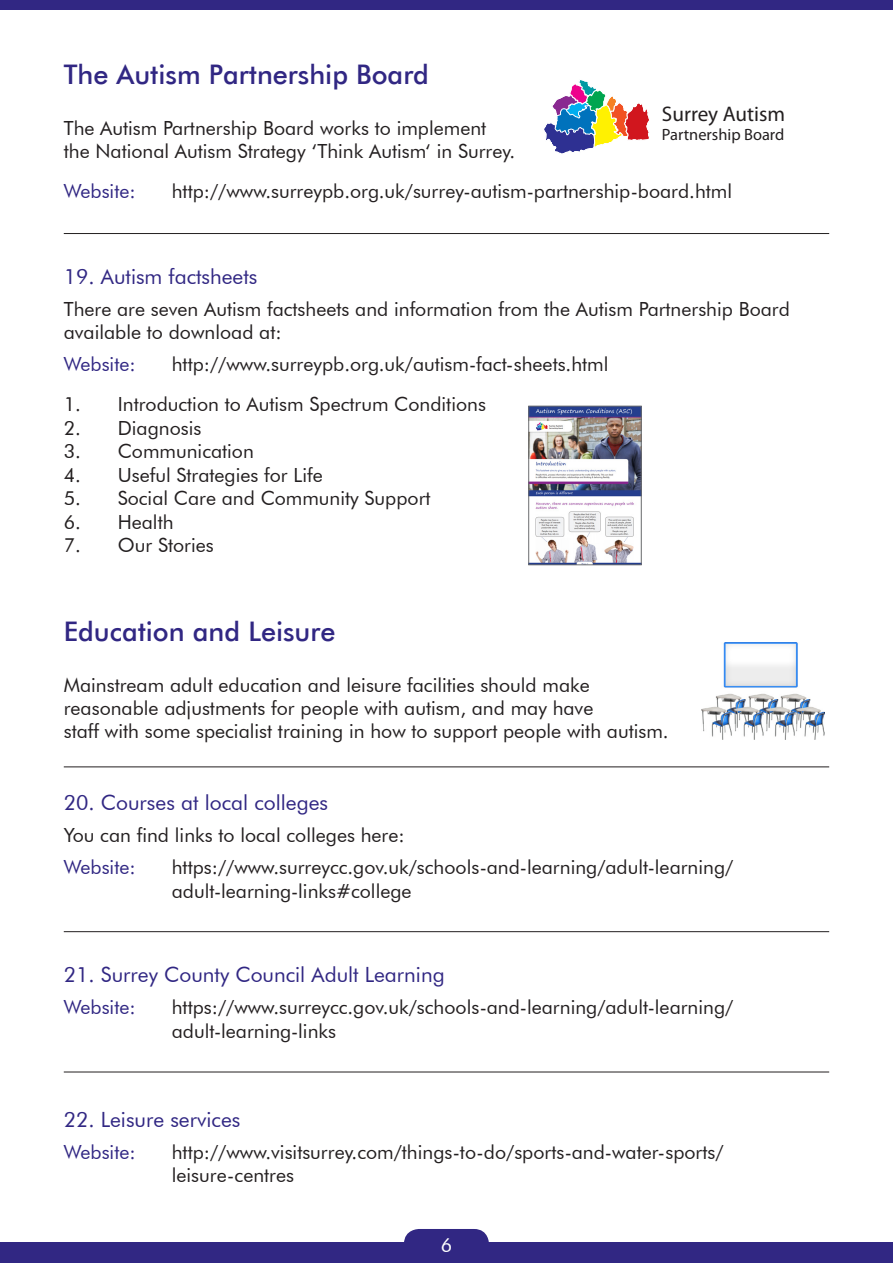
<style>
.page{position:relative;width:893px;height:1263px;background:#fff}
.page>*{position:absolute;margin:0;border:0;box-sizing:border-box;transform-origin:0 0}
.t1{font:500 27px "Futura BT";color:#312783}
.t2{font:21.15px "Myriad Pro";color:#231f20}
.t3{font:21px "Futura BT";color:#312783}
.t4{font:19.5px/23.4px "Futura BT";color:#231f20}
.t5{font:19.5px "Futura BT";color:#312783}
.t6{font:19.5px "Futura BT";color:#fff}
.t7{font:16.35px "Myriad Pro";color:#231f20}
</style>
<div class="page">
<div style="left:0;top:0;width:893px;height:10px;background:#312783"></div>
<div style="left:0;top:1242px;width:893px;height:21px;background:#312783"></div>
<svg style="left:404px;top:1229px;width:85px;height:13px"></svg>
<hr style="left:64px;top:233px;width:765px;height:1px;background:#231f20">
<svg style="left:544px;top:80px;width:105px;height:74px"></svg>
<img style="left:530px;top:408px;width:109px;height:155px">
<div style="left:528px;top:406px;width:113px;height:159px;border:1px solid #6c6d70"></div>
<hr style="left:64px;top:766px;width:765px;height:1px;background:#231f20">
<hr style="left:64px;top:931px;width:765px;height:1px;background:#231f20">
<hr style="left:64px;top:1071px;width:765px;height:1px;background:#231f20">
<img style="left:702px;top:643px;width:123px;height:97px">
<p class="t1" style="left:64px;top:58px;width:367px">The Autism Partnership Board</p>
<p class="t2" style="left:662px;top:101px;width:125px">Surrey Autism</p>
<p class="t7" style="left:662px;top:125px;width:124px">Partnership Board</p>
<p class="t4" style="left:64px;top:116px;width:424px">The Autism Partnership Board works to implement</p>
<p class="t4" style="left:64px;top:139px;width:453px">the National Autism Strategy ‘Think Autism‘ in Surrey.</p>
<p class="t5" style="left:64px;top:180px;width:73px">Website:</p>
<p class="t4" style="left:172px;top:180px;width:562px">http://www.surreypb.org.uk/surrey-autism-partnership-board.html</p>
<p class="t3" style="left:64px;top:264px;width:195px">19. Autism factsheets</p>
<p class="t4" style="left:64px;top:297px;width:728px">There are seven Autism factsheets and information from the Autism Partnership Board available to download at:</p>
<p class="t5" style="left:64px;top:352px;width:73px">Website:</p>
<p class="t4" style="left:172px;top:352px;width:438px">http://www.surreypb.org.uk/autism-fact-sheets.html</p>
<p class="t4" style="left:64px;top:393px;width:424px">1. Introduction to Autism Spectrum Conditions</p>
<p class="t4" style="left:64px;top:416px;width:139px">2. Diagnosis</p>
<p class="t4" style="left:64px;top:439px;width:192px">3. Communication</p>
<p class="t4" style="left:64px;top:463px;width:261px">4. Useful Strategies for Life</p>
<p class="t4" style="left:64px;top:486px;width:368px">5. Social Care and Community Support</p>
<p class="t4" style="left:64px;top:510px;width:111px">6. Health</p>
<p class="t4" style="left:64px;top:533px;width:151px">7. Our Stories</p>
<p class="t1" style="left:64px;top:615px;width:273px">Education and Leisure</p>
<p class="t4" style="left:64px;top:673px;width:527px">Mainstream adult education and leisure facilities should make</p>
<p class="t4" style="left:64px;top:696px;width:531px">reasonable adjustments for people with autism, and may have</p>
<p class="t4" style="left:64px;top:720px;width:606px">staff with some specialist training in how to support people with autism.</p>
<p class="t3" style="left:64px;top:790px;width:266px">20. Courses at local colleges</p>
<p class="t4" style="left:64px;top:823px;width:342px">You can find links to local colleges here:</p>
<p class="t5" style="left:64px;top:855px;width:73px">Website:</p>
<p class="t4" style="left:172px;top:855px;width:563px">https://www.surreycc.gov.uk/schools-and-learning/adult-learning/ adult-learning-links#college</p>
<p class="t3" style="left:64px;top:962px;width:382px">21. Surrey County Council Adult Learning</p>
<p class="t5" style="left:64px;top:995px;width:73px">Website:</p>
<p class="t4" style="left:172px;top:995px;width:563px">https://www.surreycc.gov.uk/schools-and-learning/adult-learning/</p>
<p class="t4" style="left:172px;top:1019px;width:166px">adult-learning-links</p>
<p class="t3" style="left:64px;top:1107px;width:178px">22. Leisure services</p>
<p class="t5" style="left:64px;top:1140px;width:73px">Website:</p>
<p class="t4" style="left:172px;top:1140px;width:553px">http://www.visitsurrey.com/things-to-do/sports-and-water-sports/</p>
<p class="t4" style="left:172px;top:1163px;width:124px">leisure-centres</p>
<p class="t6" style="left:441px;top:1233px;width:13px">6</p>
</div>
